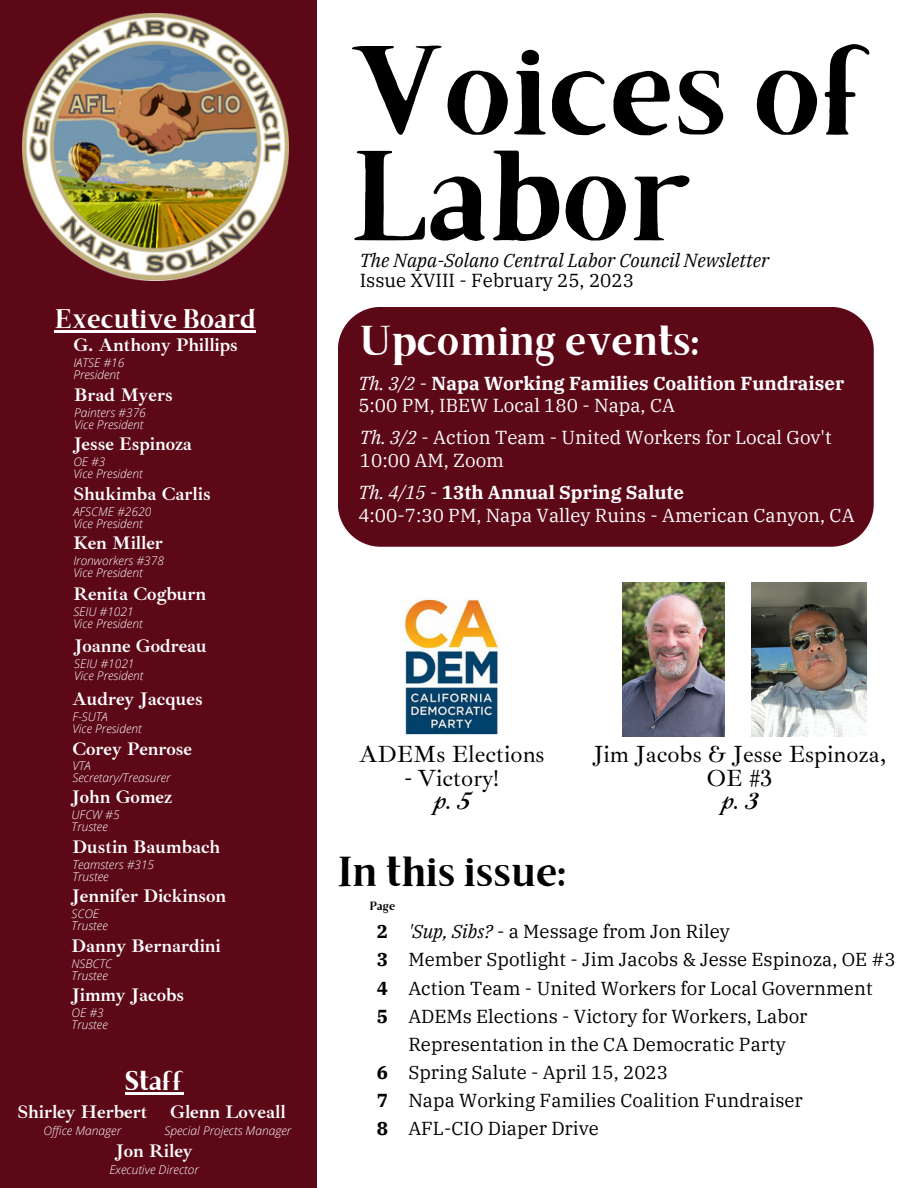
<style>
.page{position:relative;width:918px;height:1188px;background:#fff}
.page>*{position:absolute;margin:0;border:0;box-sizing:border-box;transform-origin:0 0}
.t1{font:127.5px/105.8px "Brixton TC";color:#000}
.t2{font:42px "Brixton TC";color:#fff}
.t3{font:42px "Brixton TC";color:#000}
.t4{font:27.3px "Brixton TC";color:#fff}
.t5{font:27px "Brixton TC";color:#fff}
.t6{font:24px/23.7px "Ibarra Real Nova";color:#000;text-align:center}
.t7{font:italic 24px "Ibarra Real Nova";color:#000}
.t8{font:18.75px/28.2px "IBM Plex Serif";color:#000}
.t9{font:700 18.75px "Ibarra Real Nova";color:#fff}
.t10{font:18.75px/22.5px "IBM Plex Serif";color:#fff}
.t11{font:700 18.75px/22.5px "IBM Plex Serif";color:#fff}
.t12{font:italic 18.75px "IBM Plex Serif";color:#000}
.t13{font:700 18.75px/28.2px "IBM Plex Serif";color:#000;text-align:justify}
.t14{font:italic 300 12px/12px "Open Sans";color:#fff}
.t15{font:12px "Brixton TC";color:#000}
.s1{font-weight:400;font-style:italic}
.s2{font-weight:400}
.s3{font-style:italic}
.s4{font-weight:700}
</style>
<div class="page">
<div style="left:0;top:0;width:317px;height:1188px;background:#5c0817"></div>
<img style="left:22px;top:13px;width:267px;height:268px">
<div style="left:338px;top:307px;width:536px;height:240px;background:#5c0817"></div>
<img style="left:622px;top:583px;width:102px;height:154px">
<img style="left:404px;top:598px;width:95px;height:137px">
<img style="left:752px;top:582px;width:115px;height:155px">
<hr style="left:55px;top:330px;width:201px;height:2px;background:#fff">
<hr style="left:125px;top:1092px;width:58px;height:2px;background:#fff">
<h3 class="t5" style="left:55px;top:309px;width:203px">Executive Board</h3>
<h3 class="t9" style="left:73px;top:334px;width:166px">G. Anthony Phillips</h3>
<p class="t14" style="left:73px;top:357px;width:53px">IATSE #16<br>President</p>
<h3 class="t9" style="left:74px;top:383px;width:100px">Brad Myers</h3>
<p class="t14" style="left:74px;top:406px;width:73px">Painters #376<br>Vice President</p>
<h3 class="t9" style="left:73px;top:432px;width:120px">Jesse Espinoza</h3>
<p class="t14" style="left:73px;top:455px;width:71px">OE #3<br>Vice President</p>
<h3 class="t9" style="left:73px;top:482px;width:139px">Shukimba Carlis</h3>
<p class="t14" style="left:73px;top:505px;width:80px">AFSCME #2620<br>Vice President</p>
<h3 class="t9" style="left:73px;top:531px;width:91px">Ken Miller</h3>
<p class="t14" style="left:73px;top:554px;width:92px">Ironworkers #378<br>Vice President</p>
<h3 class="t9" style="left:73px;top:582px;width:134px">Renita Cogburn</h3>
<p class="t14" style="left:73px;top:605px;width:71px">SEIU #1021<br>Vice President</p>
<h3 class="t9" style="left:74px;top:635px;width:134px">Joanne Godreau</h3>
<p class="t14" style="left:74px;top:658px;width:71px">SEIU #1021<br>Vice President</p>
<h3 class="t9" style="left:72px;top:687px;width:132px">Audrey Jacques</h3>
<p class="t14" style="left:72px;top:710px;width:71px">F-SUTA<br>Vice President</p>
<h3 class="t9" style="left:72px;top:737px;width:121px">Corey Penrose</h3>
<p class="t14" style="left:72px;top:760px;width:100px">VTA<br>Secretary/Treasurer</p>
<h3 class="t9" style="left:72px;top:786px;width:102px">John Gomez</h3>
<p class="t14" style="left:72px;top:809px;width:50px">UFCW #5<br>Trustee</p>
<p class="t14" style="left:72px;top:859px;width:83px">Teamsters #315<br>Trustee</p>
<h3 class="t9" style="left:72px;top:885px;width:156px">Jennifer Dickinson</h3>
<p class="t14" style="left:72px;top:908px;width:38px">SCOE<br>Trustee</p>
<h3 class="t9" style="left:72px;top:934px;width:151px">Danny Bernardini</h3>
<p class="t14" style="left:72px;top:958px;width:42px">NSBCTC<br>Trustee</p>
<h3 class="t9" style="left:72px;top:983px;width:114px">Jimmy Jacobs</h3>
<p class="t14" style="left:72px;top:1006px;width:38px">OE #3<br>Trustee</p>
<h3 class="t9" style="left:72px;top:835px;width:149px">Dustin Baumbach</h3>
<h3 class="t4" style="left:125px;top:1071px;width:60px">Staff</h3>
<h3 class="t9" style="left:17px;top:1100px;width:270px">Shirley Herbert Glenn Loveall</h3>
<p class="t14" style="left:44px;top:1124px;width:79px">Office Manager</p>
<p class="t14" style="left:164px;top:1124px;width:128px">Special Projects Manager</p>
<h3 class="t9" style="left:116px;top:1140px;width:79px">Jon Riley</h3>
<p class="t14" style="left:109px;top:1164px;width:91px">Executive Director</p>
<h1 class="t1" style="left:351px;top:53px;width:521px">Voices of<br>Labor</h1>
<h3 class="t12" style="left:360px;top:248px;width:411px">The Napa-Solano Central Labor Council Newsletter</h3>
<h3 class="t8" style="left:360px;top:266px;width:276px">Issue XVIII - February 25, 2023</h3>
<h2 class="t2" style="left:360px;top:325px;width:341px">Upcoming events:</h2>
<h3 class="t11" style="left:358px;top:371px;width:487px"><span class="s1">Th. 3/2</span> <span class="s2">-</span> Napa Working Families Coalition Fundraiser<br><span class="s2">5:00 PM, IBEW Local 180 - Napa, CA</span></h3>
<h3 class="t10" style="left:360px;top:426px;width:473px"><span class="s3">Th. 3/2</span> - Action Team - United Workers for Local Gov't<br>10:00 AM, Zoom</h3>
<h3 class="t10" style="left:358px;top:481px;width:498px"><span class="s3">Th. 4/15</span> - <span class="s4">13th Annual Spring Salute<br></span>4:00-7:30 PM, Napa Valley Ruins - American Canyon, CA</h3>
<h3 class="t6" style="left:359px;top:742px;width:187px">ADEMs Elections</h3>
<h3 class="t6" style="left:405px;top:766px;width:95px">- Victory!</h3>
<h3 class="t7" style="left:434px;top:786px;width:38px">p.5</h3>
<h2 class="t3" style="left:338px;top:856px;width:229px">In this issue:</h2>
<p class="t15" style="left:370px;top:902px;width:27px">Page</p>
<h3 class="t6" style="left:593px;top:742px;width:294px">Jim Jacobs &amp; Jesse Espinoza,<br>OE #3</h3>
<h3 class="t7" style="left:721px;top:786px;width:38px">p.3</h3>
<h3 class="t13" style="left:377px;top:917px;width:13px">2<br>3<br>4<br>5</h3>
<h3 class="t13" style="left:377px;top:1058px;width:13px">6<br>7<br>8</h3>
<p class="t8" style="left:408px;top:917px;width:489px"><span class="s3">'Sup, Sibs?</span> - a Message from Jon Riley<br>Member Spotlight - Jim Jacobs &amp; Jesse Espinoza, OE #3<br>Action Team - United Workers for Local Government ADEMs Elections - Victory for Workers, Labor Representation in the CA Democratic Party<br>Spring Salute - April 15, 2023<br>Napa Working Families Coalition Fundraiser<br>AFL-CIO Diaper Drive</p>
</div>
